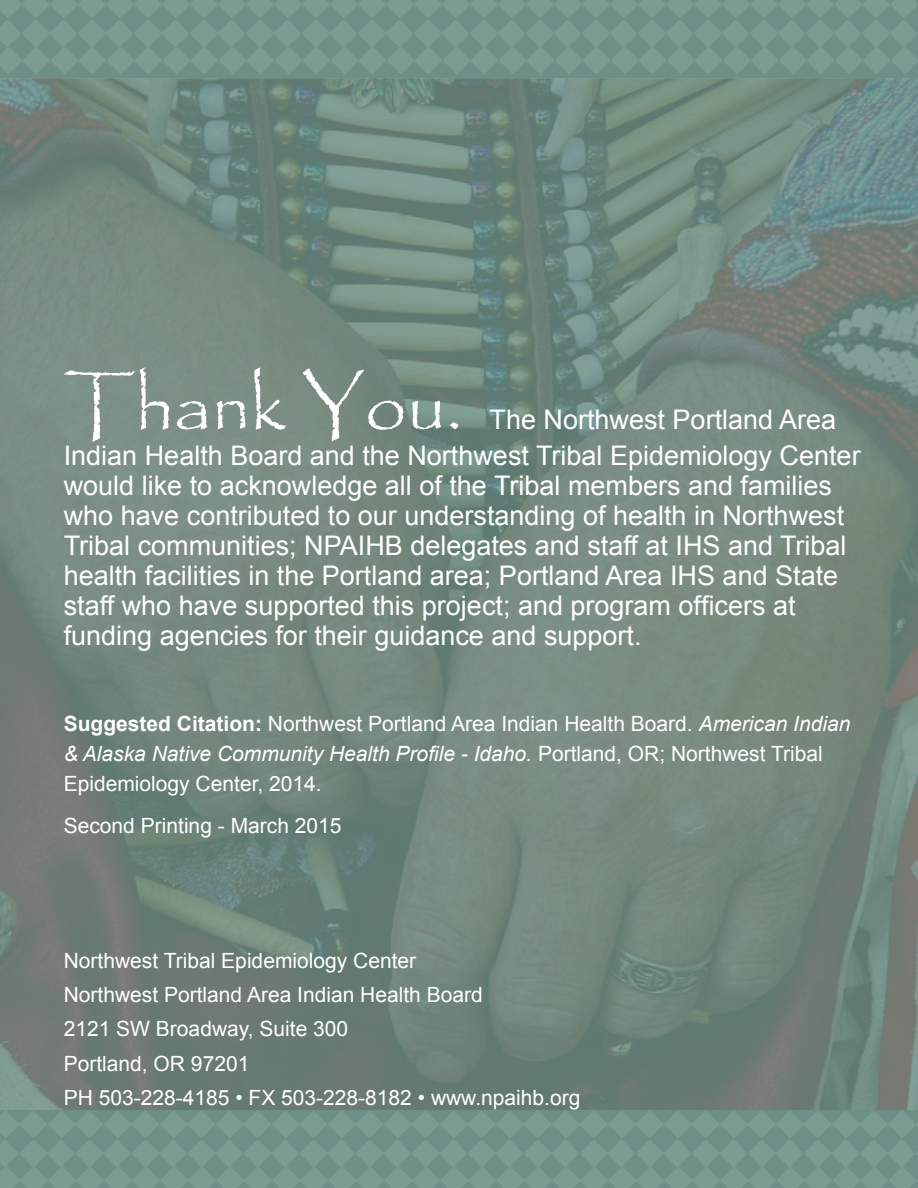
<style>
.page{position:relative;width:918px;height:1188px;background:#fff}
.page>*{position:absolute;margin:0;border:0;box-sizing:border-box;transform-origin:0 0}
.t1{font:75px "Papyrus";color:#fff}
.t2{font:27px/30px "Arial";color:#fff}
.t3{font:21px/34.2px "Arial";color:#fff}
.s1{font-weight:700}
.s2{font-style:italic}
</style>
<div class="page">
<img style="left:0;top:78px;width:918px;height:1032px">
<svg style="left:0;top:0;width:918px;height:75px;background:#75958b"></svg>
<svg style="left:0;top:1110px;width:918px;height:78px;background:#75958b"></svg>
<h1 class="t1" style="left:64px;top:359px;width:400px">Thank You.</h1>
<p class="t2" style="left:64px;top:402px;width:798px;line-height:36px;text-indent:426px">The Northwest Portland Area<br>Indian Health Board and the Northwest Tribal Epidemiology Center</p>
<p class="t2" style="left:64px;top:471px;width:784px">would like to acknowledge all of the Tribal members and families who have contributed to our understanding of health in Northwest Tribal communities; NPAIHB delegates and staff at IHS and Tribal health facilities in the Portland area; Portland Area IHS and State staff who have supported this project; and program officers at funding agencies for their guidance and support.</p>
<p class="t3" style="left:64px;top:709px;width:788px;line-height:30px"><span class="s1">Suggested Citation:</span> Northwest Portland Area Indian Health Board. <span class="s2">American Indian &amp; Alaska Native Community Health Profile - Idaho.</span> Portland, OR; Northwest Tribal<br>Epidemiology Center, 2014.</p>
<p class="t3" style="left:64px;top:809px;width:279px">Second Printing - March 2015</p>
<p class="t3" style="left:64px;top:944px;width:518px">Northwest Tribal Epidemiology Center<br>Northwest Portland Area Indian Health Board<br>2121 SW Broadway, Suite 300<br>Portland, OR 97201<br>PH 503-228-4185 • FX 503-228-8182 • www.npaihb.org</p>
</div>
